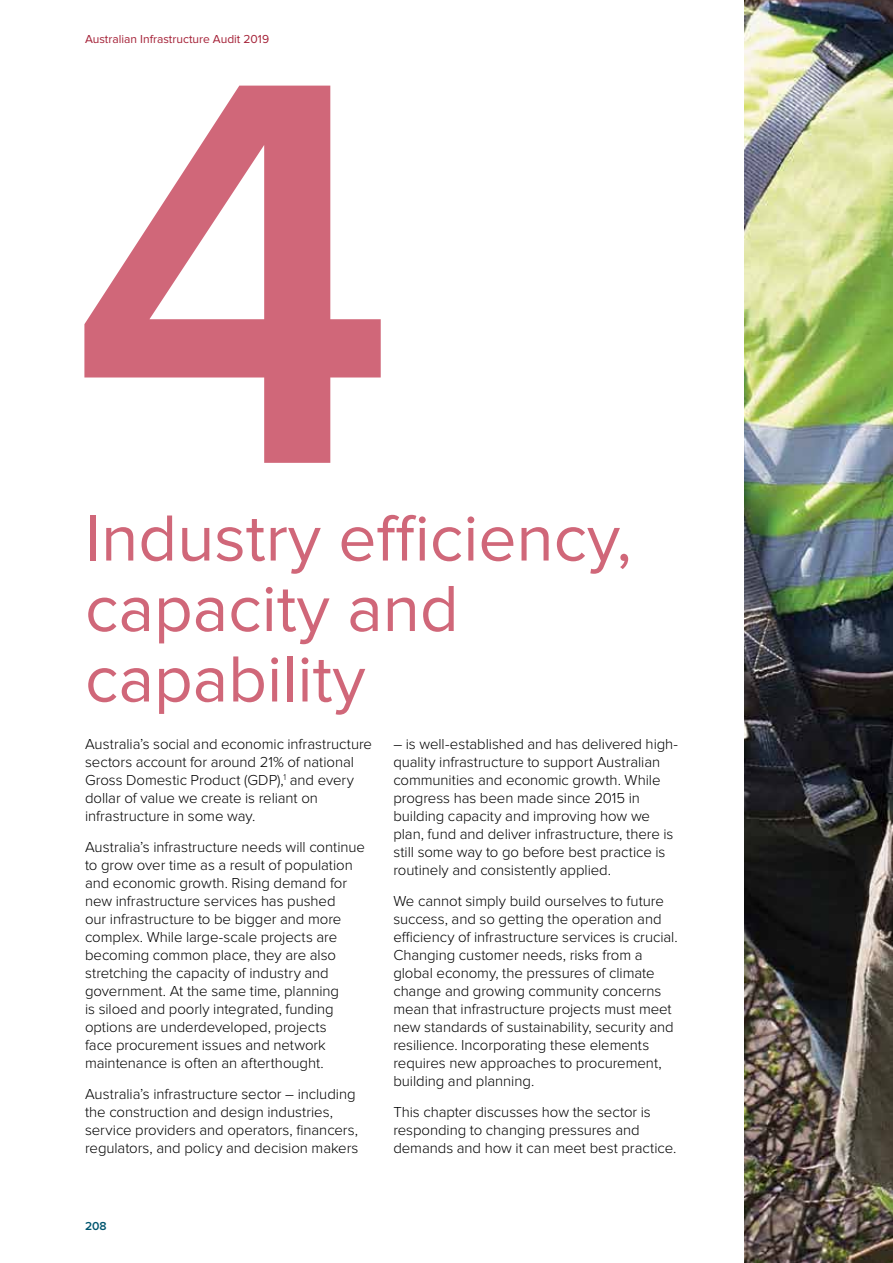
<style>
.page{position:relative;width:893px;height:1263px;background:#fff}
.page>*{position:absolute;margin:0;border:0;box-sizing:border-box;transform-origin:0 0}
.t1{font:600 565.5px "Proxima Nova";color:#d06779}
.t2{font:67.5px/70.5px "Proxima Nova";color:#d06779}
.t3{font:300 15px/18px "Proxima Nova";letter-spacing:-.005em;color:#000}
.t4{font:12px "Proxima Nova";color:#a42036}
.t5{font:600 12px "Proxima Nova";color:#00556f}
</style>
<div class="page">
<img style="left:744px;top:0;width:149px;height:1263px">
<p class="t4" style="left:85px;top:32px;width:186px">Australian Infrastructure Audit 2019</p>
<h1 class="t1" style="left:69px;top:-51px;width:329px">4</h1>
<h2 class="t2" style="left:85px;top:504px;width:548px">Industry efficiency, capacity and capability</h2>
<p class="t3" style="left:85px;top:735px;width:288px">Australia’s social and economic infrastructure sectors account for around 21% of national Gross Domestic Product (GDP),<sup>1</sup> and every dollar of value we create is reliant on infrastructure in some way.</p>
<p class="t3" style="left:85px;top:838px;width:281px">Australia’s infrastructure needs will continue to grow over time as a result of population and economic growth. Rising demand for new infrastructure services has pushed<br>our infrastructure to be bigger and more complex. While large-scale projects are becoming common place, they are also stretching the capacity of industry and government. At the same time, planning<br>is siloed and poorly integrated, funding options are underdeveloped, projects<br>face procurement issues and network maintenance is often an afterthought.</p>
<p class="t3" style="left:85px;top:1085px;width:275px">Australia’s infrastructure sector – including the construction and design industries, service providers and operators, financers, regulators, and policy and decision makers</p>
<p class="t3" style="left:393px;top:735px;width:286px">– is well-established and has delivered high&shy;quality infrastructure to support Australian communities and economic growth. While progress has been made since 2015 in building capacity and improving how we plan, fund and deliver infrastructure, there is still some way to go before best practice is routinely and consistently applied.</p>
<p class="t3" style="left:393px;top:892px;width:286px">We cannot simply build ourselves to future success, and so getting the operation and efficiency of infrastructure services is crucial.<br>Changing customer needs, risks from a global economy, the pressures of climate change and growing community concerns mean that infrastructure projects must meet new standards of sustainability, security and resilience. Incorporating these elements requires new approaches to procurement, building and planning.</p>
<p class="t3" style="left:393px;top:1103px;width:284px">This chapter discusses how the sector is responding to changing pressures and demands and how it can meet best practice.</p>
<p class="t5" style="left:85px;top:1219px;width:23px">208</p>
</div>
